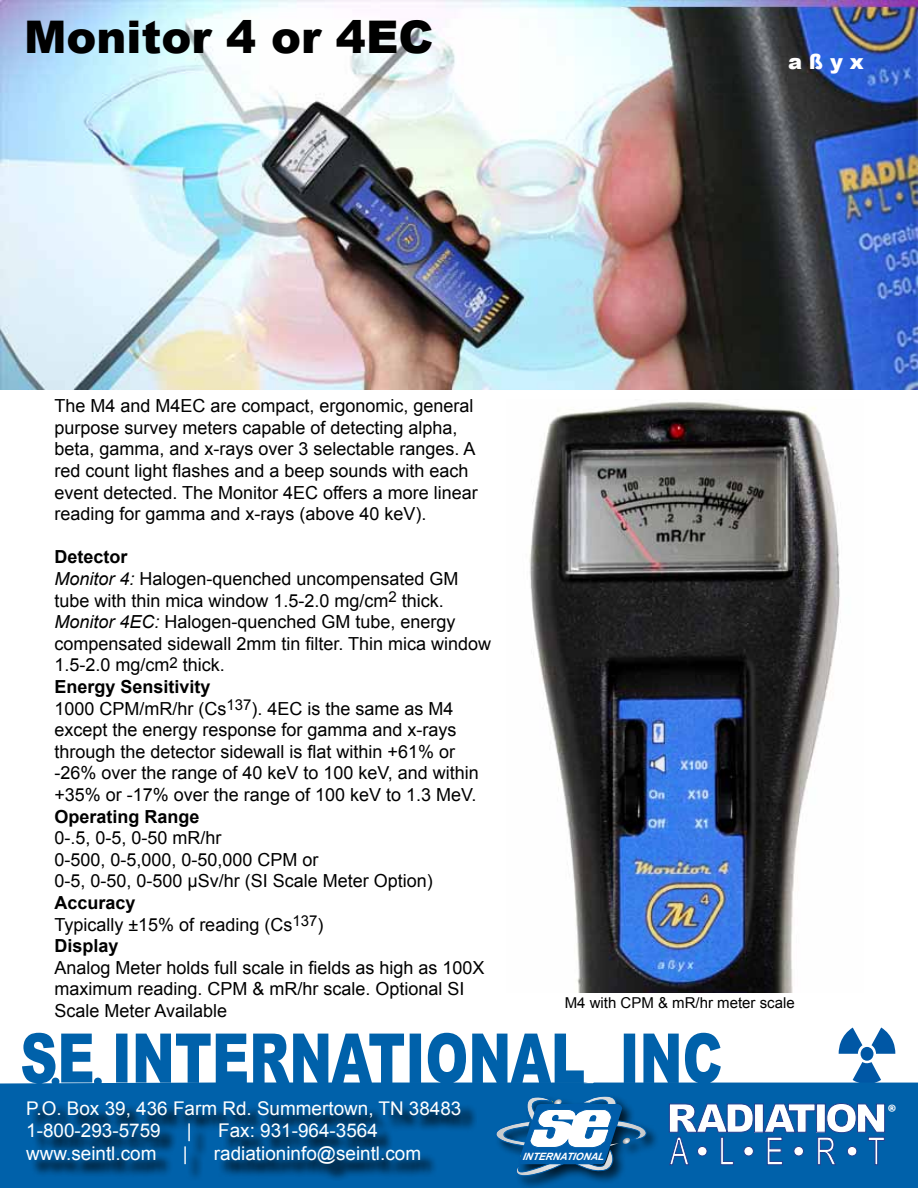
<style>
.page{position:relative;width:918px;height:1188px;background:#fff}
.page>*{position:absolute;margin:0;border:0;box-sizing:border-box;transform-origin:0 0}
.t1{font:900 45px "Arial";color:#000}
.t2{font:900 21px "Arial";color:#fff}
.t3{font:18.9px/22.6px "Arial";color:#fff}
.t4{font:18px/21.6px "Arial";color:#000}
.t5{font:700 18px "Arial";color:#000}
.t6{font:700 18px "Calibri";color:#fff}
.t7{font:15px "Arial";color:#000}
.t8{font:italic 700 10.05px "Arial";color:#fff}
.s1{font-weight:700}
.s2{font-style:italic}
</style>
<div class="page">
<img style="left:0;top:0;width:918px;height:390px">
<img style="left:529px;top:401px;width:311px;height:592px">
<svg style="left:846px;top:1028px;width:42px;height:5px"></svg>
<svg style="left:0;top:1033px;width:918px;height:155px;fill:#0061aa"></svg>
<div style="left:27px;top:1102px;width:450px;height:79px;background:#000;opacity:.75"></div>
<svg style="left:52px;top:1078px;width:7px;height:7px"></svg>
<svg style="left:94px;top:1078px;width:8px;height:7px"></svg>
<div style="left:493px;top:1094px;width:166px;height:94px;background:#000;opacity:.75"></div>
<svg style="left:490px;top:1096px;width:158px;height:80px"></svg>
<div style="left:755px;top:1104px;width:8px;height:28px;background:#feffff"></div>
<div style="left:754px;top:1104px;width:10px;height:29px;border:1px solid #25408f"></div>
<svg style="left:764px;top:1103px;width:121px;height:62px"></svg>
<svg style="left:669px;top:1103px;width:85px;height:62px"></svg>
<h1 class="t1" style="left:24px;top:4px;width:411px">Monitor 4 or 4EC</h1>
<p class="t2" style="left:788px;top:46px;width:77px">a ß y x</p>
<p class="t4" style="left:54px;top:395px;width:425px">The M4 and M4EC are compact, ergonomic, general purpose survey meters capable of detecting alpha, beta, gamma, and x-rays over 3 selectable ranges. A red count light flashes and a beep sounds with each event detected. The Monitor 4EC offers a more linear reading for gamma and x-rays (above 40 keV).</p>
<p class="t4" style="left:54px;top:546px;width:438px"><span class="s1">Detector<br></span><span class="s2">Monitor 4:</span> Halogen-quenched uncompensated GM tube with thin mica window 1.5-2.0 mg/cm<sup>2</sup> thick.<br><span class="s2">Monitor 4EC:</span> Halogen-quenched GM tube, energy compensated sidewall 2mm tin filter. Thin mica window 1.5-2.0 mg/cm<sup>2</sup> thick.<br><span class="s1">Energy Sensitivity<br></span>1000 CPM/mR/hr (Cs<sup>137</sup>). 4EC is the same as M4 except the energy response for gamma and x-rays through the detector sidewall is flat within +61% or -26% over the range of 40 keV to 100 keV, and within +35% or -17% over the range of 100 keV to 1.3 MeV.</p>
<p class="t5" style="left:54px;top:804px;width:147px">Operating Range</p>
<p class="t4" style="left:54px;top:827px;width:380px">0-.5, 0-5, 0-50 mR/hr<br>0-500, 0-5,000, 0-50,000 CPM or<br>0-5, 0-50, 0-500 µSv/hr (SI Scale Meter Option)</p>
<p class="t4" style="left:54px;top:892px;width:271px"><span class="s1">Accuracy<br></span>Typically ±15% of reading (Cs<sup>137</sup>)<br><span class="s1">Display</span></p>
<p class="t4" style="left:54px;top:957px;width:432px">Analog Meter holds full scale in fields as high as 100X maximum reading. CPM &amp; mR/hr scale. Optional SI<br>Scale Meter Available</p>
<p class="t3" style="left:26px;top:1097px;width:437px">P.O. Box 39, 436 Farm Rd. Summertown, TN 38483<br>1-800-293-5759</p>
<p class="t3" style="left:187px;top:1120px;width:6px">|</p>
<p class="t3" style="left:218px;top:1120px;width:161px">Fax: 931-964-3564</p>
<p class="t7" style="left:565px;top:993px;width:232px">M4 with CPM &amp; mR/hr meter scale</p>
<p class="t3" style="left:26px;top:1142px;width:132px">www.seintl.com</p>
<p class="t3" style="left:183px;top:1142px;width:6px">|</p>
<p class="t3" style="left:214px;top:1142px;width:209px">radiationinfo@seintl.com</p>
<p class="t8" style="left:522px;top:1149px;width:85px">INTERNATIONAL</p>
<p class="t6" style="left:888px;top:1100px;width:11px">®</p>
</div>
